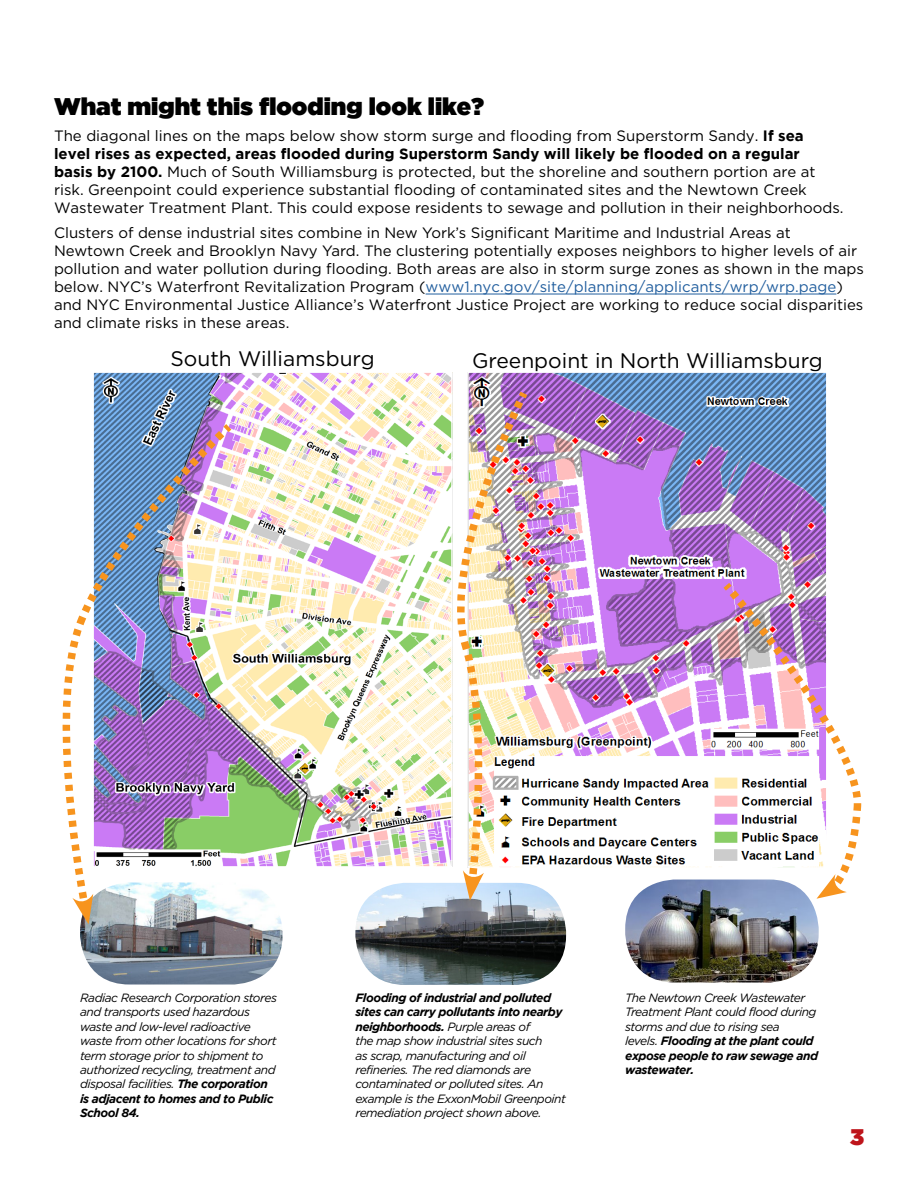
<style>
.page{position:relative;width:918px;height:1188px;background:#fff}
.page>*{position:absolute;margin:0;border:0;box-sizing:border-box;transform-origin:0 0}
.t1{font:24px "Gotham Ultra";color:#000}
.t2{font:22.5px "Gotham Ultra";color:#be141b}
.t3{font:21px "Gotham";color:#000}
.t4{font:15px/18px "Gotham";color:#000}
.t5{font:700 15px "Gotham";color:#000}
.t6{font:italic 12px "Gotham";letter-spacing:-.04em;color:#000}
.t7{font:italic 700 12px "Gotham";letter-spacing:-.04em;color:#000}
.s1{font-weight:700}
.s2{color:#215e9e}
.s3{font-weight:400}
</style>
<div class="page">
<hr style="left:426px;top:294px;width:410px;height:1px;background:#215e9e">
<img style="left:95px;top:374px;width:355px;height:491px">
<img style="left:470px;top:374px;width:355px;height:491px">
<img style="left:80px;top:889px;width:203px;height:96px">
<img style="left:355px;top:883px;width:211px;height:102px">
<img style="left:625px;top:880px;width:194px;height:103px">
<svg style="left:62px;top:421px;width:172px;height:503px"></svg>
<svg style="left:448px;top:386px;width:83px;height:515px"></svg>
<svg style="left:720px;top:580px;width:142px;height:319px"></svg>
<h2 class="t1" style="left:54px;top:93px;width:432px">What might this flooding look like?</h2>
<p class="t4" style="left:54px;top:126px;width:751px">The diagonal lines on the maps below show storm surge and flooding from Superstorm Sandy. <span class="s1">If sea</span></p>
<p class="t5" style="left:54px;top:145px;width:747px">level rises as expected, areas flooded during Superstorm Sandy will likely be flooded on a regular</p>
<p class="t4" style="left:54px;top:162px;width:791px"><span class="s1">basis by 2100.</span> Much of South Williamsburg is protected, but the shoreline and southern portion are at risk. Greenpoint could experience substantial flooding of contaminated sites and the Newtown Creek<br>Wastewater Treatment Plant. This could expose residents to sewage and pollution in their neighborhoods.</p>
<p class="t4" style="left:54px;top:223px;width:811px">Clusters of dense industrial sites combine in New York’s Significant Maritime and Industrial Areas at Newtown Creek and Brooklyn Navy Yard. The clustering potentially exposes neighbors to higher levels of air pollution and water pollution during flooding. Both areas are also in storm surge zones as shown in the maps below. NYC’s Waterfront Revitalization Program (<span class="s2">www1.nyc.gov/site/planning/applicants/wrp/wrp.page</span>) and NYC Environmental Justice Alliance’s Waterfront Justice Project are working to reduce social disparities and climate risks in these areas.</p>
<p class="t3" style="left:170px;top:347px;width:206px">South Williamsburg</p>
<p class="t3" style="left:472px;top:349px;width:352px">Greenpoint in North Williamsburg</p>
<p class="t6" style="left:80px;top:991px;width:198px">Radiac Research Corporation stores</p>
<p class="t7" style="left:355px;top:991px;width:197px">Flooding of industrial and polluted</p>
<p class="t6" style="left:625px;top:991px;width:182px">The Newtown Creek Wastewater</p>
<p class="t6" style="left:80px;top:1006px;width:172px">and transports used hazardous</p>
<p class="t7" style="left:355px;top:1005px;width:209px">sites can carry pollutants into nearby</p>
<p class="t6" style="left:625px;top:1006px;width:193px">Treatment Plant could flood during</p>
<p class="t6" style="left:80px;top:1020px;width:172px">waste and low-level radioactive</p>
<p class="t7" style="left:355px;top:1020px;width:176px">neighborhoods. <span class="s3">Purple areas of</span></p>
<p class="t6" style="left:625px;top:1020px;width:156px">storms and due to rising sea</p>
<p class="t6" style="left:80px;top:1034px;width:198px">waste from other locations for short</p>
<p class="t6" style="left:355px;top:1034px;width:189px">the map show industrial sites such</p>
<p class="t7" style="left:625px;top:1034px;width:190px"><span class="s3">levels.</span> Flooding at the plant could</p>
<p class="t6" style="left:80px;top:1049px;width:185px">term storage prior to shipment to</p>
<p class="t6" style="left:355px;top:1049px;width:172px">as scrap, manufacturing and oil</p>
<p class="t7" style="left:625px;top:1048px;width:194px">expose people to raw sewage and</p>
<p class="t6" style="left:80px;top:1063px;width:197px">authorized recycling, treatment and</p>
<p class="t6" style="left:355px;top:1063px;width:177px">refineries. The red diamonds are</p>
<p class="t7" style="left:625px;top:1063px;width:71px">wastewater.</p>
<p class="t6" style="left:80px;top:1078px;width:189px">disposal facilities. <span class="s1">The corporation</span></p>
<p class="t6" style="left:355px;top:1078px;width:190px">contaminated or polluted sites. An</p>
<p class="t7" style="left:80px;top:1092px;width:195px">is adjacent to homes and to Public</p>
<p class="t6" style="left:355px;top:1092px;width:212px">example is the ExxonMobil Greenpoint</p>
<p class="t7" style="left:80px;top:1106px;width:62px">School 84.</p>
<p class="t6" style="left:355px;top:1106px;width:188px">remediation project shown above.</p>
<h2 class="t2" style="left:850px;top:1124px;width:15px">3</h2>
</div>
